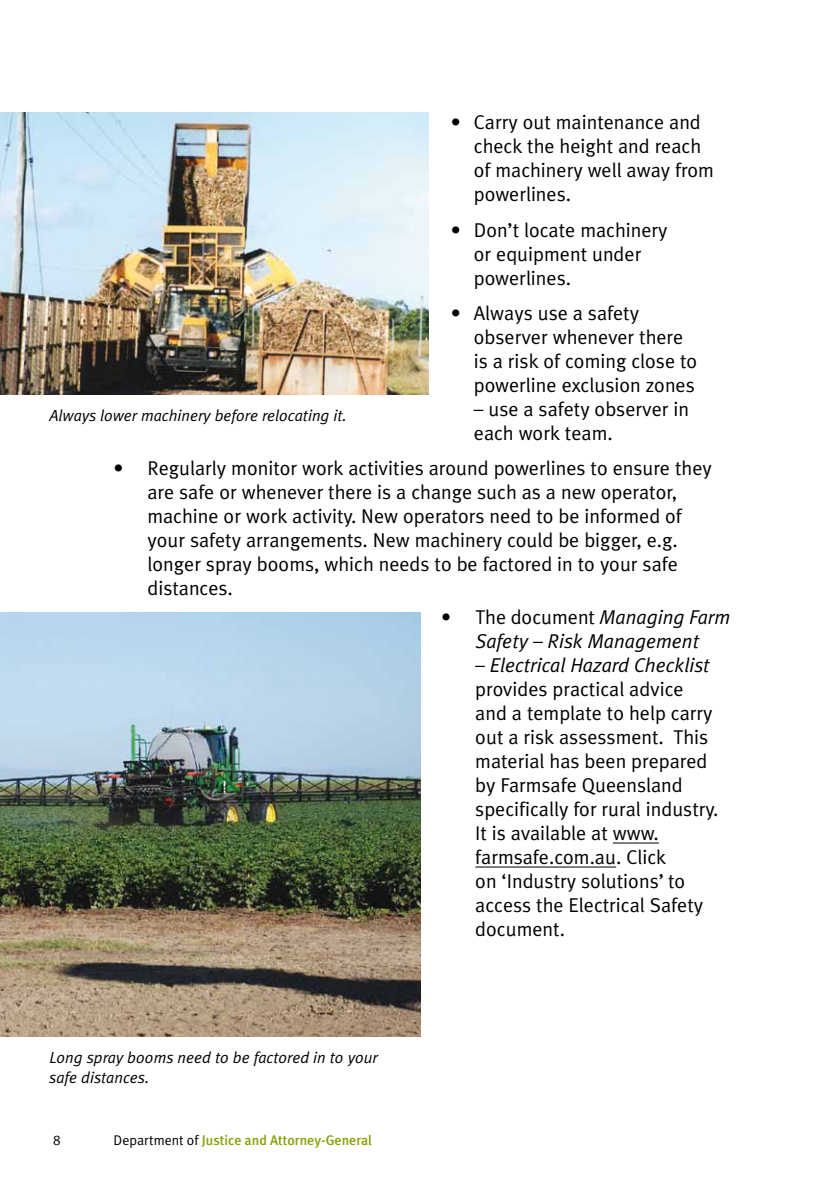
<style>
.page{position:relative;width:840px;height:1191px;background:#fff}
.page>*{position:absolute;margin:0;border:0;box-sizing:border-box;transform-origin:0 0}
.t1{font:20px/24px "Meta Plus Normal";color:#000}
.t2{font:italic 20px/24px "Meta Plus Normal";color:#000;text-align:center}
.t3{font:italic 16px/19.2px "Meta Plus Normal";color:#000}
.t4{font:500 14px "Meta Plus";color:#86a20b}
.t5{font:14px "Meta Plus Normal";color:#000}
.s1{font-family:"Meta Plus Normal";font-weight:400;color:#000}
.s2{font-style:normal}
</style>
<div class="page">
<img style="left:0;top:112px;width:428px;height:282px">
<img style="left:0;top:612px;width:420px;height:424px">
<hr style="left:612px;top:842px;width:46px;height:1px;background:#000">
<hr style="left:475px;top:866px;width:140px;height:1px;background:#000">
<p class="t1" style="left:473px;top:110px;width:241px;text-indent:-23px">• Carry out maintenance and check the height and reach of machinery well away from powerlines.</p>
<p class="t1" style="left:473px;top:217px;width:195px;text-indent:-23px">• Don’t locate machinery or equipment under powerlines.</p>
<p class="t1" style="left:473px;top:301px;width:225px;text-indent:-23px">• Always use a safety observer whenever there is a risk of coming close to powerline exclusion zones</p>
<p class="t1" style="left:473px;top:397px;width:217px">– use a safety observer in each work team.</p>
<p class="t1" style="left:147px;top:456px;width:565px;text-indent:-34px">• Regularly monitor work activities around powerlines to ensure they are safe or whenever there is a change such as a new operator, machine or work activity. New operators need to be informed of your safety arrangements. New machinery could be bigger, e.g. longer spray booms, which needs to be factored in to your safe distances.</p>
<p class="t3" style="left:49px;top:406px;width:299px">Always lower machinery before relocating it.</p>
<p class="t3" style="left:49px;top:1048px;width:329px">Long spray booms need to be factored in to your safe distances.</p>
<p class="t5" style="left:53px;top:1132px;width:9px">8</p>
<p class="t4" style="left:113px;top:1132px;width:260px"><span class="s1">Department of</span> Justice and Attorney-General</p>
<p class="t2" style="left:441px;top:605px;width:290px"><span class="s2">• The document</span> Managing Farm<br>Safety – Risk Management</p>
<p class="t2" style="left:475px;top:653px;width:236px">– Electrical Hazard Checklist</p>
<p class="t1" style="left:475px;top:677px;width:244px">provides practical advice and a template to help carry out a risk assessment. This material has been prepared by Farmsafe Queensland specifically for rural industry.<br>It is available at www. farmsafe.com.au. Click<br>on ‘Industry solutions’ to access the Electrical Safety document.</p>
</div>
